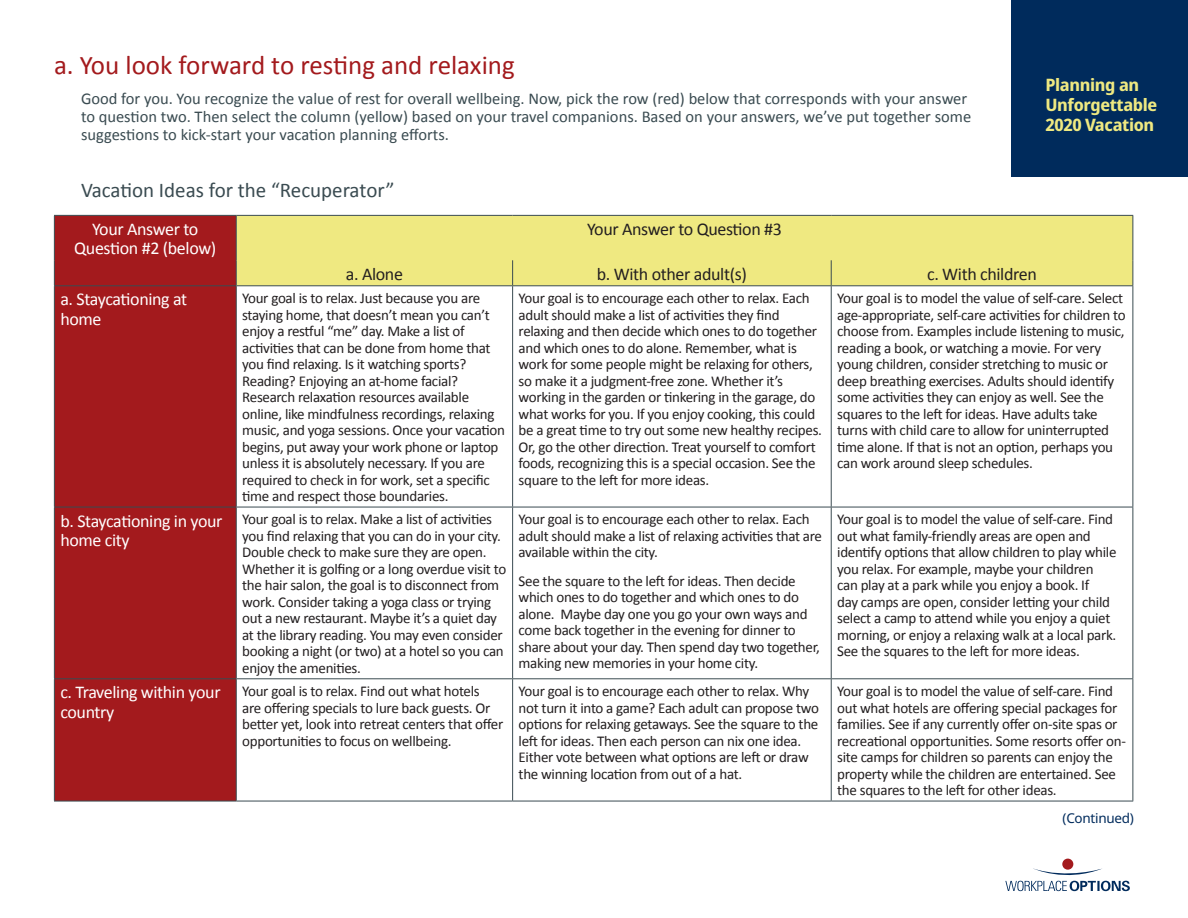
<style>
.page{position:relative;width:1188px;height:918px;background:#fff}
.page>*{position:absolute;margin:0;border:0;box-sizing:border-box;transform-origin:0 0}
.t1{font:27px "Calibri";color:#a31a1d}
.t2{font:21px "Calibri";color:#3a4b51}
.t3{font:18px/19.4px "Calibri";letter-spacing:-.02em;color:#fff}
.t4{font:18px "Calibri";letter-spacing:-.02em;color:#231f20}
.Section_Heading{font:700 17.1px/20px "Noto Sans Display";letter-spacing:-.02em;color:#efe981}
.t5{font:16.5px/17.9px "Calibri";color:#3a4b51}
.t6{font:15px/16.5px "Calibri";letter-spacing:-.02em;color:#231f20}
.Continued{font:13.5px "Noto Sans";letter-spacing:-.02em;color:#002b5c}
</style>
<div class="page">
<div style="left:55px;top:216px;width:181px;height:585px;background:#a31a1d"></div>
<div style="left:237px;top:216px;width:895px;height:69px;background:#efe981"></div>
<hr style="left:54px;top:215px;width:182px;height:1px;background:#3a4b51">
<hr style="left:236px;top:215px;width:277px;height:1px;background:#3a4b51">
<hr style="left:513px;top:215px;width:318px;height:1px;background:#3a4b51">
<hr style="left:831px;top:215px;width:302px;height:1px;background:#3a4b51">
<hr style="left:54px;top:216px;width:1px;height:44px;background:#3a4b51">
<svg style="left:54px;top:260px;width:1px;height:25px"></svg>
<hr style="left:54px;top:286px;width:1px;height:221px;background:#3a4b51">
<hr style="left:54px;top:507px;width:1px;height:171px;background:#3a4b51">
<hr style="left:54px;top:679px;width:1px;height:122px;background:#3a4b51">
<hr style="left:236px;top:216px;width:1px;height:44px;background:#3a4b51">
<hr style="left:1132px;top:216px;width:1px;height:44px;background:#3a4b51">
<svg style="left:236px;top:260px;width:1px;height:25px"></svg>
<svg style="left:512px;top:260px;width:1px;height:25px"></svg>
<svg style="left:831px;top:260px;width:1px;height:25px"></svg>
<svg style="left:1132px;top:260px;width:1px;height:25px"></svg>
<hr style="left:54px;top:285px;width:182px;height:1px;background:#3a4b51">
<hr style="left:236px;top:286px;width:1px;height:221px;background:#3a4b51">
<hr style="left:236px;top:285px;width:277px;height:1px;background:#3a4b51">
<hr style="left:513px;top:285px;width:318px;height:1px;background:#3a4b51">
<hr style="left:512px;top:286px;width:1px;height:221px;background:#3a4b51">
<hr style="left:831px;top:286px;width:1px;height:221px;background:#3a4b51">
<hr style="left:831px;top:285px;width:302px;height:1px;background:#3a4b51">
<hr style="left:1132px;top:286px;width:1px;height:221px;background:#3a4b51">
<hr style="left:54px;top:507px;width:182px;height:1px;background:#3a4b51">
<hr style="left:236px;top:507px;width:1px;height:171px;background:#3a4b51">
<hr style="left:236px;top:507px;width:277px;height:1px;background:#3a4b51">
<hr style="left:513px;top:507px;width:318px;height:1px;background:#3a4b51">
<hr style="left:512px;top:507px;width:1px;height:171px;background:#3a4b51">
<hr style="left:831px;top:507px;width:1px;height:171px;background:#3a4b51">
<hr style="left:831px;top:507px;width:302px;height:1px;background:#3a4b51">
<hr style="left:1132px;top:507px;width:1px;height:171px;background:#3a4b51">
<hr style="left:54px;top:678px;width:182px;height:1px;background:#3a4b51">
<hr style="left:54px;top:801px;width:182px;height:1px;background:#3a4b51">
<hr style="left:236px;top:679px;width:1px;height:122px;background:#3a4b51">
<hr style="left:236px;top:678px;width:277px;height:1px;background:#3a4b51">
<hr style="left:513px;top:678px;width:318px;height:1px;background:#3a4b51">
<hr style="left:512px;top:679px;width:1px;height:122px;background:#3a4b51">
<hr style="left:236px;top:801px;width:277px;height:1px;background:#3a4b51">
<hr style="left:513px;top:801px;width:318px;height:1px;background:#3a4b51">
<hr style="left:831px;top:679px;width:1px;height:122px;background:#3a4b51">
<hr style="left:831px;top:678px;width:302px;height:1px;background:#3a4b51">
<hr style="left:1132px;top:679px;width:1px;height:122px;background:#3a4b51">
<hr style="left:831px;top:801px;width:302px;height:1px;background:#3a4b51">
<div style="left:1062px;top:859px;width:11px;height:11px;background:#a31a1d;border-radius:50%"></div>
<svg style="left:1005px;top:868px;width:125px;height:23px"></svg>
<div style="left:1012px;top:0;width:176px;height:176px;background:#002b5c"></div>
<p class="t1" style="left:54px;top:48px;width:462px">a. You look forward to resting and relaxing</p>
<p class="t5" style="left:81px;top:90px;width:892px">Good for you. You recognize the value of rest for overall wellbeing. Now, pick the row (red) below that corresponds with your answer to question two. Then select the column (yellow) based on your travel companions. Based on your answers, we’ve put together some suggestions to kick-start your vacation planning efforts.</p>
<p class="t2" style="left:81px;top:177px;width:315px">Vacation Ideas for the “Recuperator”</p>
<p class="t3" style="left:74px;top:219px;width:144px;text-align:center">Your Answer to<br>Question #2 (below)</p>
<p class="t4" style="left:587px;top:218px;width:196px">Your Answer to Question #3</p>
<p class="t4" style="left:346px;top:262px;width:59px">a. Alone</p>
<p class="t4" style="left:597px;top:262px;width:152px">b. With other adult(s)</p>
<p class="t4" style="left:927px;top:262px;width:111px">c. With children</p>
<p class="t3" style="left:60px;top:290px;width:128px">a. Staycationing at home</p>
<p class="t6" style="left:242px;top:290px;width:264px">Your goal is to relax. Just because you are staying home, that doesn’t mean you can’t enjoy a restful “me” day. Make a list of activities that can be done from home that you find relaxing. Is it watching sports?<br>Reading? Enjoying an at-home facial?<br>Research relaxation resources available online, like mindfulness recordings, relaxing music, and yoga sessions. Once your vacation begins, put away your work phone or laptop unless it is absolutely necessary. If you are required to check in for work, set a specific time and respect those boundaries.</p>
<p class="t6" style="left:519px;top:290px;width:305px">Your goal is to encourage each other to relax. Each adult should make a list of activities they find relaxing and then decide which ones to do together and which ones to do alone. Remember, what is work for some people might be relaxing for others, so make it a judgment-free zone. Whether it’s working in the garden or tinkering in the garage, do what works for you. If you enjoy cooking, this could be a great time to try out some new healthy recipes.<br>Or, go the other direction. Treat yourself to comfort foods, recognizing this is a special occasion. See the square to the left for more ideas.</p>
<p class="t6" style="left:837px;top:290px;width:290px">Your goal is to model the value of self-care. Select age-appropriate, self-care activities for children to choose from. Examples include listening to music, reading a book, or watching a movie. For very young children, consider stretching to music or deep breathing exercises. Adults should identify some activities they can enjoy as well. See the squares to the left for ideas. Have adults take turns with child care to allow for uninterrupted time alone. If that is not an option, perhaps you can work around sleep schedules.</p>
<p class="t3" style="left:60px;top:511px;width:164px">b. Staycationing in your home city</p>
<p class="t6" style="left:242px;top:511px;width:266px">Your goal is to relax. Make a list of activities you find relaxing that you can do in your city.<br>Double check to make sure they are open.<br>Whether it is golfing or a long overdue visit to the hair salon, the goal is to disconnect from work. Consider taking a yoga class or trying out a new restaurant. Maybe it’s a quiet day at the library reading. You may even consider booking a night (or two) at a hotel so you can enjoy the amenities.</p>
<p class="t6" style="left:519px;top:511px;width:305px">Your goal is to encourage each other to relax. Each adult should make a list of relaxing activities that are available within the city.</p>
<p class="Section_Heading" style="left:1045px;top:75px;width:113px">Planning an<br>Unforgettable<br>2020 Vacation</p>
<p class="t6" style="left:837px;top:511px;width:281px">Your goal is to model the value of self-care. Find out what family-friendly areas are open and identify options that allow children to play while you relax. For example, maybe your children can play at a park while you enjoy a book. If<br>day camps are open, consider letting your child select a camp to attend while you enjoy a quiet morning, or enjoy a relaxing walk at a local park.<br>See the squares to the left for more ideas.</p>
<p class="t6" style="left:519px;top:573px;width:303px">See the square to the left for ideas. Then decide which ones to do together and which ones to do alone. Maybe day one you go your own ways and come back together in the evening for dinner to share about your day. Then spend day two together, making new memories in your home city.</p>
<p class="t3" style="left:60px;top:683px;width:162px">c. Traveling within your country</p>
<p class="t6" style="left:242px;top:683px;width:263px">Your goal is to relax. Find out what hotels<br>are offering specials to lure back guests. Or better yet, look into retreat centers that offer opportunities to focus on wellbeing.</p>
<p class="t6" style="left:519px;top:683px;width:302px">Your goal is to encourage each other to relax. Why not turn it into a game? Each adult can propose two options for relaxing getaways. See the square to the left for ideas. Then each person can nix one idea.<br>Either vote between what options are left or draw the winning location from out of a hat.</p>
<p class="t6" style="left:837px;top:683px;width:290px">Your goal is to model the value of self-care. Find out what hotels are offering special packages for families. See if any currently offer on-site spas or recreational opportunities. Some resorts offer on&shy;site camps for children so parents can enjoy the property while the children are entertained. See the squares to the left for other ideas.</p>
<p class="Continued" style="left:1063px;top:809px;width:73px">(Continued)</p>
</div>
